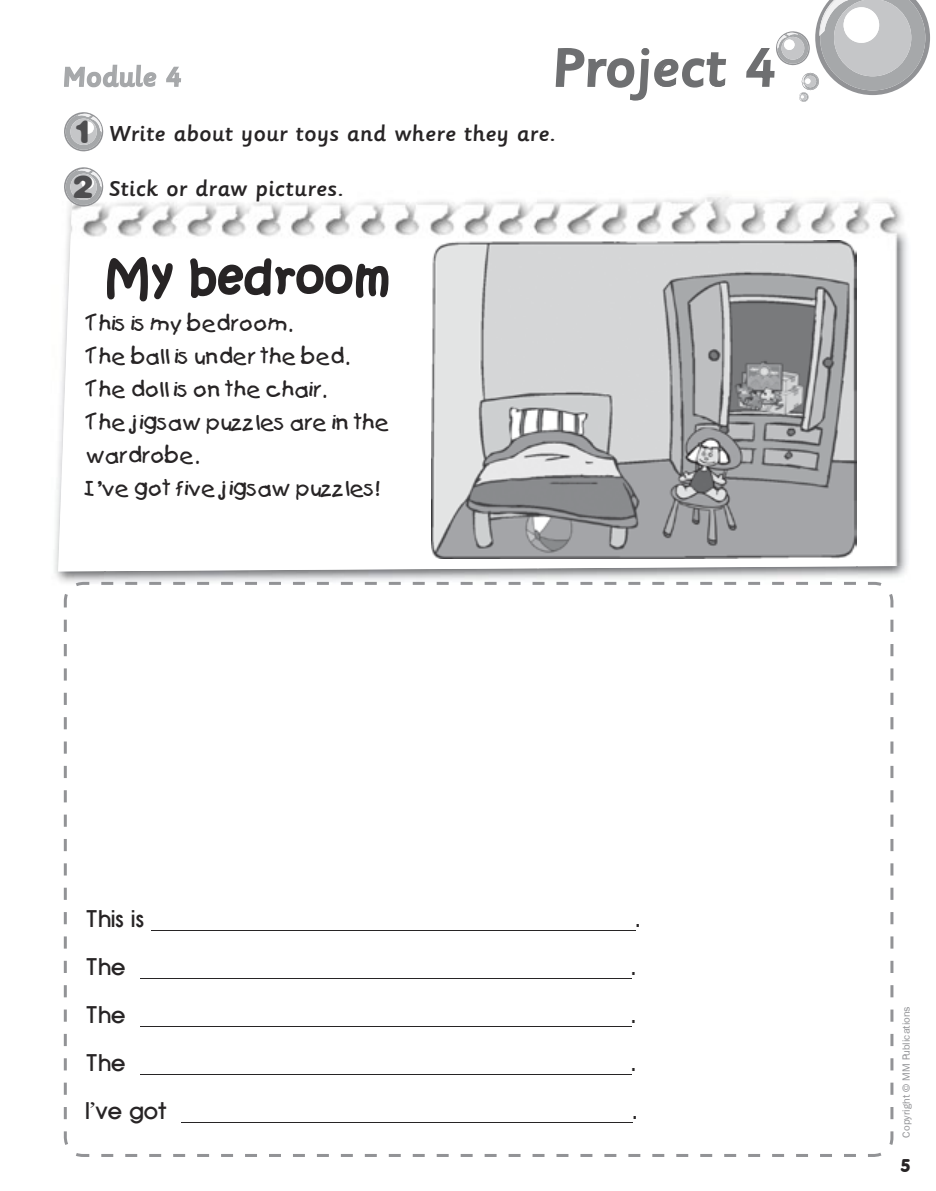
<style>
.page{position:relative;width:936px;height:1191px;background:#fff}
.page>*{position:absolute;margin:0;border:0;box-sizing:border-box;transform-origin:0 0}
.t1{font:500 60px "Sassoon Primary";color:#6e6f71}
.t2{font:43.5px "Kristen ITC";letter-spacing:.05em;color:#272425}
.t3{font:500 30px "Sassoon Primary";color:#a6a8aa}
.t4{font:30px/55.1px "Fat Beans";color:#4e4e50}
.t5{font:500 24px "Sassoon Primary";letter-spacing:.005em;color:#272425}
.t6{font:24px "UB Avant Garde Bold";color:#272425}
.t7{font:21px/33px "Kids Plain";color:#272425}
.t8{font:18px "VAG Rounded BT";color:#272425}
.t9{font:10.5px "F1 Franklin G Book";color:#929396}
.s1{font-family:"UB Baskerville Bold"}
</style>
<div class="page">
<svg style="left:166px;top:66px;width:15px;height:21px"></svg>
<svg style="left:555px;top:48px;width:171px;height:53px"></svg>
<svg style="left:746px;top:0;width:184px;height:102px"></svg>
<img style="left:54px;top:478px;width:50px;height:104px">
<img style="left:58px;top:196px;width:852px;height:375px">
<svg style="left:105px;top:255px;width:69px;height:48px"></svg>
<svg style="left:188px;top:257px;width:202px;height:42px"></svg>
<svg style="left:64px;top:582px;width:829px;height:575px"></svg>
<img style="left:431px;top:240px;width:425px;height:319px">
<svg style="left:64px;top:64px;width:93px;height:88px"></svg>
<div style="left:81px;top:121px;width:13px;height:13px;background:#fff;border-radius:50%"></div>
<svg style="left:63px;top:167px;width:41px;height:40px"></svg>
<div style="left:81px;top:176px;width:13px;height:13px;background:#fff;border-radius:50%"></div>
<h3 class="t3" style="left:62px;top:61px;width:120px">Module 4</h3>
<h1 class="t1" style="left:551px;top:35px;width:224px">Project 4</h1>
<h3 class="t4" style="left:73px;top:106px;width:21px">1<br>2</h3>
<p class="t5" style="left:109px;top:120px;width:448px">Write about your toys and where they are.</p>
<p class="t5" style="left:109px;top:176px;width:236px">Stick or draw pictures.</p>
<h2 class="t2" style="left:104px;top:249px;width:287px">My bedroom</h2>
<p class="t7" style="left:86px;top:307px;width:305px">This is my bedroom.<br>The ball is under the bed.<br>The doll is on the chair.<br>The jigsaw puzzles are in the wardrobe.<br>I’ve got five jigsaw puzzles!</p>
<p class="t6" style="left:85px;top:907px;width:60px">This is</p>
<p class="t6" style="left:85px;top:955px;width:42px">The</p>
<p class="t6" style="left:85px;top:1003px;width:42px">The</p>
<p class="t6" style="left:85px;top:1051px;width:42px">The</p>
<p class="t6" style="left:85px;top:1099px;width:83px">I<span class="s1">’</span>ve got</p>
<p class="t6" style="left:635px;top:907px;width:6px">.</p>
<p class="t6" style="left:631px;top:955px;width:6px">.</p>
<p class="t6" style="left:631px;top:1003px;width:6px">.</p>
<p class="t6" style="left:631px;top:1051px;width:6px">.</p>
<p class="t6" style="left:633px;top:1099px;width:6px">.</p>
<p class="t9" style="left:900px;top:1137px;width:133px;rotate:-90deg">Copyright © MM Publications</p>
<p class="t8" style="left:901px;top:1154px;width:11px">5</p>
</div>
